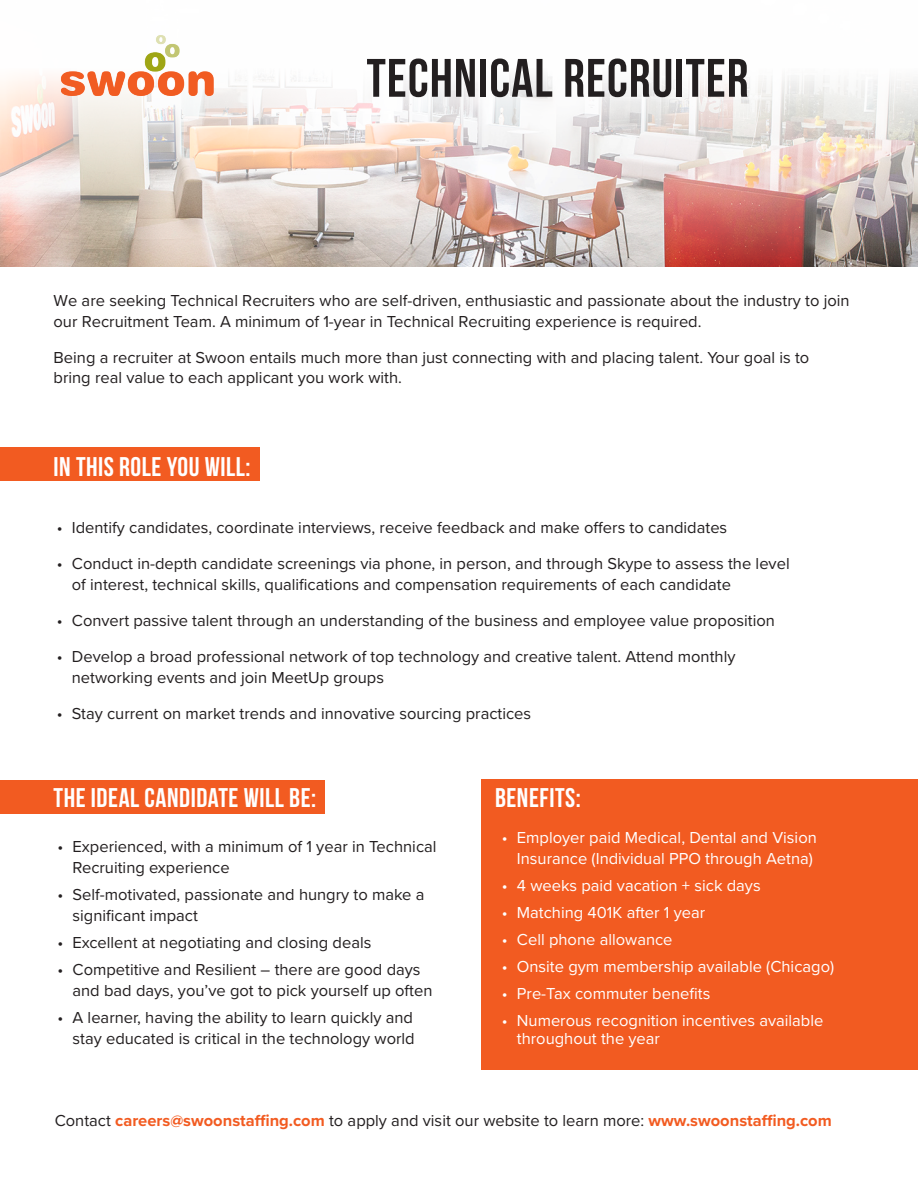
<style>
.page{position:relative;width:918px;height:1188px;background:#fff}
.page>*{position:absolute;margin:0;border:0;box-sizing:border-box;transform-origin:0 0}
.t1{font:54px "Bebas Neue";letter-spacing:.02em;color:#231f20}
.t2{font:27px "Bebas Neue";letter-spacing:.02em;color:#fff}
.t3{font:16.5px/21px "Proxima Nova";color:#231f20}
.t4{font:16.5px/21px "Proxima Nova";color:#fff;text-align:right}
.t5{font:700 16.5px "Proxima Nova";color:#f25b21}
.s1{font-weight:400;color:#231f20}
</style>
<div class="page">
<div style="left:0;top:448px;width:260px;height:33px;background:#f25b21"></div>
<img style="left:0;top:76px;width:918px;height:190px">
<img style="left:47px;top:35px;width:180px;height:131px">
<div style="left:0;top:780px;width:325px;height:34px;background:#f25b21"></div>
<div style="left:482px;top:779px;width:436px;height:291px;background:#f25b21"></div>
<h1 class="t1" style="left:367px;top:48px;width:383px">TECHNICAL RECRUITER</h1>
<p class="t3" style="left:54px;top:290px;width:798px">We are seeking Technical Recruiters who are self-driven, enthusiastic and passionate about the industry to join our Recruitment Team. A minimum of 1-year in Technical Recruiting experience is required.</p>
<p class="t3" style="left:54px;top:347px;width:757px;line-height:19.8px">Being a recruiter at Swoon entails much more than just connecting with and placing talent. Your goal is to bring real value to each applicant you work with.</p>
<h2 class="t2" style="left:54px;top:452px;width:199px">IN THIS ROLE YOU WILL:</h2>
<p class="t3" style="left:57px;top:517px;width:672px">• Identify candidates, coordinate interviews, receive feedback and make offers to candidates</p>
<p class="t3" style="left:72px;top:553px;width:719px;text-indent:-15px">• Conduct in-depth candidate screenings via phone, in person, and through Skype to assess the level of interest, technical skills, qualifications and compensation requirements of each candidate</p>
<p class="t3" style="left:57px;top:610px;width:720px">• Convert passive talent through an understanding of the business and employee value proposition</p>
<p class="t3" style="left:72px;top:646px;width:665px;text-indent:-15px">• Develop a broad professional network of top technology and creative talent. Attend monthly networking events and join MeetUp groups</p>
<p class="t3" style="left:57px;top:703px;width:476px">• Stay current on market trends and innovative sourcing practices</p>
<h2 class="t2" style="left:54px;top:783px;width:264px">THE IDEAL CANDIDATE WILL BE:</h2>
<p class="t3" style="left:73px;top:835px;width:366px;text-indent:-15px">• Experienced, with a minimum of 1 year in Technical<br>Recruiting experience</p>
<p class="t3" style="left:73px;top:883px;width:353px;text-indent:-15px">• Self-motivated, passionate and hungry to make a significant impact</p>
<p class="t3" style="left:58px;top:931px;width:315px">• Excellent at negotiating and closing deals</p>
<p class="t3" style="left:73px;top:958px;width:361px;text-indent:-15px">• Competitive and Resilient – there are good days and bad days, you’ve got to pick yourself up often</p>
<p class="t3" style="left:58px;top:1006px;width:359px;text-align:right">• A learner, having the ability to learn quickly and stay educated is critical in the technology world</p>
<h2 class="t2" style="left:495px;top:783px;width:87px">BENEFITS:</h2>
<p class="t4" style="left:502px;top:826px;width:316px">• Employer paid Medical, Dental and Vision<br>Insurance (Individual PPO through Aetna)</p>
<p class="t4" style="left:502px;top:874px;width:260px">• 4 weeks paid vacation + sick days</p>
<p class="t4" style="left:502px;top:901px;width:205px">• Matching 401K after 1 year</p>
<p class="t4" style="left:502px;top:928px;width:172px">• Cell phone allowance</p>
<p class="t4" style="left:502px;top:955px;width:334px">• Onsite gym membership available (Chicago)</p>
<p class="t4" style="left:502px;top:982px;width:210px">• Pre-Tax commuter benefits</p>
<p class="t4" style="left:517px;top:1010px;width:308px;line-height:18px;text-align:left;text-indent:-15px">• Numerous recognition incentives available throughout the year</p>
<p class="t5" style="left:55px;top:1108px;width:779px"><span class="s1">Contact</span> careers@swoonstaffing.com <span class="s1">to apply and visit our website to learn more:</span> www.swoonstaffing.com</p>
</div>
